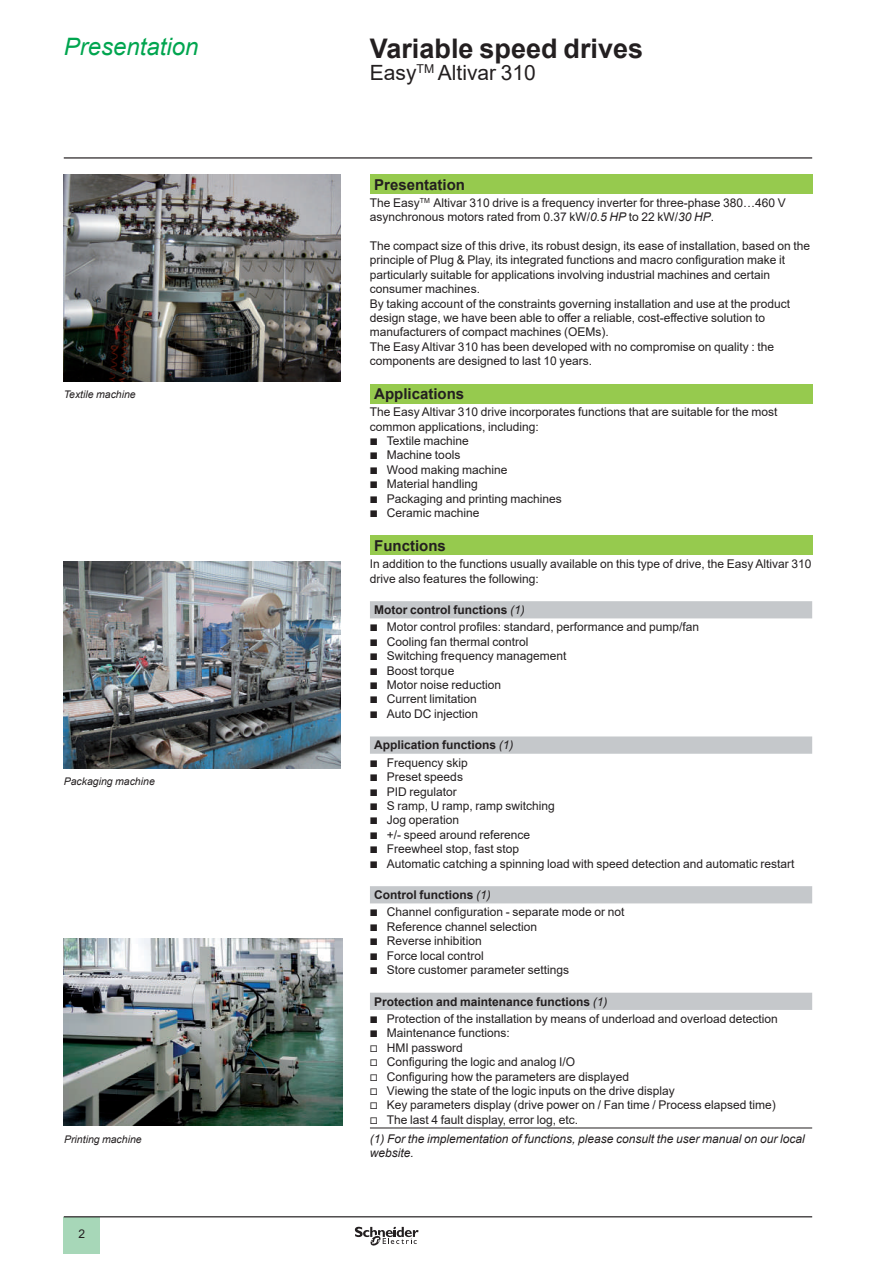
<style>
.page{position:relative;width:893px;height:1263px;background:#fff}
.page>*{position:absolute;margin:0;border:0;box-sizing:border-box;transform-origin:0 0}
.t1{font:700 27px "Arial";color:#231f20}
.t2{font:italic 24px "Arial";color:#00a54f}
.t3{font:21px "Arial";color:#231f20}
.t4{font:700 15px "Arial";color:#231f20}
.t5{font:12px/14.4px "Arial";color:#231f20}
.t6{font:italic 12px/14.4px "Arial";color:#231f20}
.t7{font:700 12px/17.2px "Arial";color:#231f20}
.t8{font:italic 10.5px "Arial";color:#231f20}
.s1{font-style:italic}
.s2{font-family:"Graph Schneider"}
.s3{font-weight:700}
.s4{font-weight:400;font-style:italic}
.s5{font-family:"Graph Schneider";font-weight:400}
.s6{font-weight:400}
</style>
<div class="page">
<hr style="left:64px;top:157px;width:748px;height:2px;background:#231f20">
<div style="left:64px;top:1217px;width:36px;height:37px;background:#a7d7b8"></div>
<hr style="left:64px;top:1216px;width:748px;height:1px;background:#231f20">
<svg style="left:355px;top:1226px;width:64px;height:20px"></svg>
<div style="left:370px;top:174px;width:442px;height:20px;background:#96ca4e"></div>
<div style="left:370px;top:384px;width:442px;height:19px;background:#96ca4e"></div>
<div style="left:370px;top:536px;width:442px;height:19px;background:#96ca4e"></div>
<svg style="left:370px;top:601px;width:442px;height:409px"></svg>
<hr style="left:370px;top:1128px;width:442px;height:1px;background:#231f20">
<img style="left:64px;top:939px;width:278px;height:186px">
<img style="left:64px;top:561px;width:276px;height:207px">
<img style="left:64px;top:174px;width:276px;height:208px">
<h2 class="t2" style="left:64px;top:31px;width:136px">Presentation</h2>
<h1 class="t1" style="left:370px;top:29px;width:275px">Variable speed drives</h1>
<h3 class="t3" style="left:370px;top:58px;width:167px">Easy<sup>TM</sup> Altivar 310</h3>
<p class="t8" style="left:64px;top:388px;width:73px">Textile machine</p>
<p class="t8" style="left:64px;top:774px;width:93px">Packaging machine</p>
<p class="t8" style="left:64px;top:1132px;width:79px">Printing machine</p>
<p class="t5" style="left:79px;top:1226px;width:8px">2</p>
<p class="t4" style="left:374px;top:174px;width:92px">Presentation</p>
<p class="t5" style="left:370px;top:195px;width:417px">The Easy<sup>TM</sup> Altivar 310 drive is a frequency inverter for three-phase 380…460 V asynchronous motors rated from 0.37 kW/<span class="s1">0.5 HP</span> to 22 kW/<span class="s1">30 HP</span>.</p>
<p class="t5" style="left:370px;top:238px;width:442px">The compact size of this drive, its robust design, its ease of installation, based on the principle of Plug &amp; Play, its integrated functions and macro configuration make it particularly suitable for applications involving industrial machines and certain consumer machines.<br>By taking account of the constraints governing installation and use at the product design stage, we have been able to offer a reliable, cost-effective solution to manufacturers of compact machines (OEMs).<br>The Easy Altivar 310 has been developed with no compromise on quality : the components are designed to last 10 years.</p>
<p class="t4" style="left:374px;top:383px;width:92px">Applications</p>
<p class="t5" style="left:370px;top:405px;width:409px">The Easy Altivar 310 drive incorporates functions that are suitable for the most common applications, including:<br><span class="s2">b</span> Textile machine<br><span class="s2">b</span> Machine tools<br><span class="s2">b</span> Wood making machine<br><span class="s2">b</span> Material handling<br><span class="s2">b</span> Packaging and printing machines<br><span class="s2">b</span> Ceramic machine</p>
<p class="t4" style="left:374px;top:535px;width:73px">Functions</p>
<p class="t5" style="left:370px;top:557px;width:443px">In addition to the functions usually available on this type of drive, the Easy Altivar 310 drive also features the following:</p>
<p class="t5" style="left:370px;top:601px;width:331px;line-height:17.2px;text-indent:4px"><span class="s3">Motor control functions</span> <span class="s1">(1)<br></span><span class="s2">b</span> Motor control profiles: standard, performance and pump/fan</p>
<p class="t5" style="left:370px;top:634px;width:198px"><span class="s2">b</span> Cooling fan thermal control<br><span class="s2">b</span> Switching frequency management <span class="s2">b</span> Boost torque<br><span class="s2">b</span> Motor noise reduction<br><span class="s2">b</span> Current limitation<br><span class="s2">b</span> Auto DC injection</p>
<p class="t7" style="left:370px;top:737px;width:145px;text-indent:4px">Application functions <span class="s4">(1) </span><span class="s5">b</span> <span class="s6">Frequency skip</span></p>
<p class="t5" style="left:370px;top:770px;width:426px"><span class="s2">b</span> Preset speeds<br><span class="s2">b</span> PID regulator<br><span class="s2">b</span> S ramp, U ramp, ramp switching<br><span class="s2">b</span> Jog operation<br><span class="s2">b</span> +/- speed around reference<br><span class="s2">b</span> Freewheel stop, fast stop<br><span class="s2">b</span> Automatic catching a spinning load with speed detection and automatic restart</p>
<p class="t5" style="left:370px;top:886px;width:256px;line-height:17.2px;text-indent:4px"><span class="s3">Control functions</span> <span class="s1">(1)<br></span><span class="s2">b</span> Channel configuration - separate mode or not</p>
<p class="t5" style="left:370px;top:919px;width:201px"><span class="s2">b</span> Reference channel selection<br><span class="s2">b</span> Reverse inhibition<br><span class="s2">b</span> Force local control<br><span class="s2">b</span> Store customer parameter settings</p>
<p class="t5" style="left:370px;top:993px;width:409px;line-height:17.2px;text-indent:4px"><span class="s3">Protection and maintenance functions</span> <span class="s1">(1)<br></span><span class="s2">b</span> Protection of the installation by means of underload and overload detection</p>
<p class="t5" style="left:370px;top:1026px;width:407px"><span class="s2">b</span> Maintenance functions:<br><span class="s2">v</span> HMI password<br><span class="s2">v</span> Configuring the logic and analog I/O<br><span class="s2">v</span> Configuring how the parameters are displayed<br><span class="s2">v</span> Viewing the state of the logic inputs on the drive display<br><span class="s2">v</span> Key parameters display (drive power on / Fan time / Process elapsed time) <span class="s2">v</span> The last 4 fault display, error log, etc.</p>
<p class="t6" style="left:370px;top:1131px;width:436px">(1) For the implementation of functions, please consult the user manual on our local website.</p>
</div>
